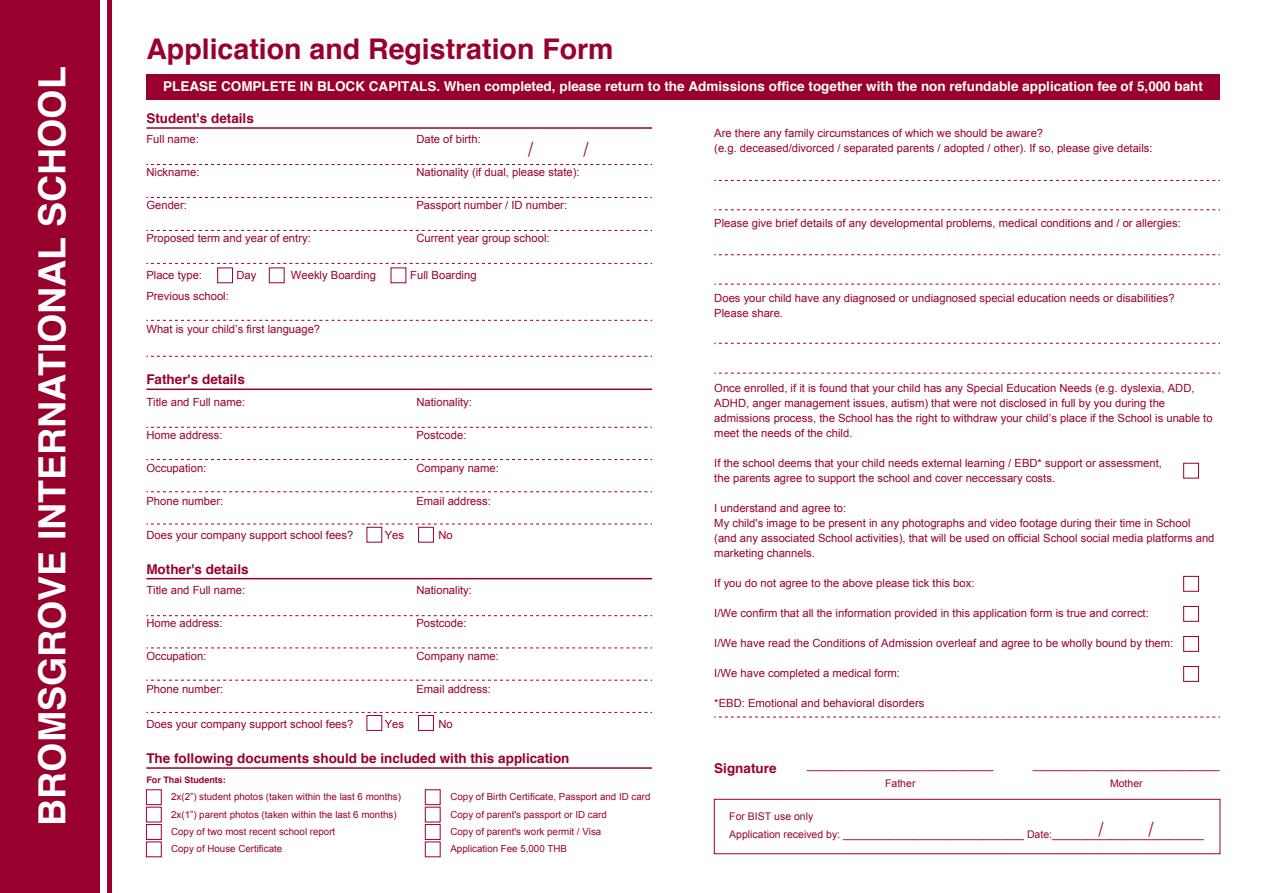
<style>
.page{position:relative;width:1263px;height:893px;background:#fff}
.page>*{position:absolute;margin:0;border:0;box-sizing:border-box;transform-origin:0 0}
.t1{font:700 37.5px "Helvetica";color:#fff}
.t2{font:700 28.5px "Helvetica";color:#98012d}
.t3{font:300 18px "Helvetica";color:#98012d}
.t4{font:700 13.5px "Helvetica";color:#fff}
.t5{font:700 13.5px "Helvetica";color:#98012d}
.t6{font:11.25px/15px "Arial";color:#98012d}
.t7{font:10.5px/18px "Arial";color:#98012d;text-align:center}
.t8{font:9.75px/17.4px "Arial";color:#98012d}
.t9{font:700 9px "Helvetica";color:#98012d}
</style>
<div class="page">
<div style="left:0;top:0;width:119px;height:893px;background:linear-gradient(to bottom,#fff,#fff)"></div>
<div style="left:0;top:0;width:99px;height:893px;background:#98012d"></div>
<hr style="left:107px;top:0;width:4px;height:893px;background:#98012d">
<div style="left:146px;top:74px;width:1074px;height:26px;background:#98012d"></div>
<div style="left:714px;top:799px;width:506px;height:55px;border:1px solid #98012d"></div>
<hr style="left:146px;top:127px;width:506px;height:2px;background:#98012d">
<svg style="left:146px;top:164px;width:506px;height:1px"></svg>
<svg style="left:146px;top:197px;width:506px;height:1px"></svg>
<svg style="left:146px;top:230px;width:506px;height:1px"></svg>
<svg style="left:714px;top:180px;width:506px;height:1px"></svg>
<svg style="left:714px;top:210px;width:506px;height:1px"></svg>
<svg style="left:714px;top:254px;width:506px;height:1px"></svg>
<svg style="left:714px;top:284px;width:506px;height:1px"></svg>
<svg style="left:714px;top:343px;width:506px;height:1px"></svg>
<svg style="left:714px;top:373px;width:506px;height:1px"></svg>
<svg style="left:714px;top:717px;width:506px;height:1px"></svg>
<svg style="left:146px;top:263px;width:506px;height:1px"></svg>
<svg style="left:146px;top:320px;width:506px;height:1px"></svg>
<svg style="left:146px;top:356px;width:506px;height:1px"></svg>
<hr style="left:146px;top:388px;width:506px;height:2px;background:#98012d">
<svg style="left:146px;top:427px;width:506px;height:1px"></svg>
<svg style="left:146px;top:459px;width:506px;height:1px"></svg>
<svg style="left:146px;top:491px;width:506px;height:1px"></svg>
<svg style="left:146px;top:524px;width:506px;height:1px"></svg>
<svg style="left:146px;top:615px;width:506px;height:1px"></svg>
<svg style="left:146px;top:648px;width:506px;height:1px"></svg>
<svg style="left:146px;top:680px;width:506px;height:1px"></svg>
<svg style="left:146px;top:712px;width:506px;height:1px"></svg>
<hr style="left:146px;top:578px;width:506px;height:1px;background:#98012d">
<hr style="left:146px;top:767px;width:506px;height:2px;background:#98012d">
<div style="left:146px;top:790px;width:15px;height:15px;border:1px solid #98012d"></div>
<div style="left:367px;top:527px;width:15px;height:15px;border:1px solid #98012d"></div>
<div style="left:418px;top:527px;width:16px;height:15px;border:1px solid #98012d"></div>
<div style="left:217px;top:268px;width:16px;height:15px;border:1px solid #98012d"></div>
<div style="left:269px;top:268px;width:15px;height:15px;border:1px solid #98012d"></div>
<div style="left:367px;top:715px;width:15px;height:16px;border:1px solid #98012d"></div>
<div style="left:418px;top:715px;width:16px;height:16px;border:1px solid #98012d"></div>
<div style="left:146px;top:807px;width:15px;height:15px;border:1px solid #98012d"></div>
<div style="left:146px;top:824px;width:15px;height:16px;border:1px solid #98012d"></div>
<div style="left:146px;top:842px;width:15px;height:15px;border:1px solid #98012d"></div>
<div style="left:425px;top:790px;width:15px;height:15px;border:1px solid #98012d"></div>
<div style="left:425px;top:807px;width:15px;height:15px;border:1px solid #98012d"></div>
<div style="left:425px;top:824px;width:15px;height:16px;border:1px solid #98012d"></div>
<div style="left:425px;top:842px;width:15px;height:15px;border:1px solid #98012d"></div>
<div style="left:1183px;top:576px;width:16px;height:16px;border:1px solid #98012d"></div>
<div style="left:1183px;top:463px;width:16px;height:15px;border:1px solid #98012d"></div>
<div style="left:1183px;top:606px;width:16px;height:16px;border:1px solid #98012d"></div>
<div style="left:1183px;top:636px;width:16px;height:16px;border:1px solid #98012d"></div>
<div style="left:1183px;top:666px;width:16px;height:16px;border:1px solid #98012d"></div>
<h1 class="t1" style="left:22px;top:826px;width:761px;rotate:-90deg">BROMSGROVE INTERNATIONAL SCHOOL</h1>
<h2 class="t2" style="left:146px;top:26px;width:469px">Application and Registration Form</h2>
<p class="t4" style="left:163px;top:75px;width:1041px">PLEASE COMPLETE IN BLOCK CAPITALS. When completed, please return to the Admissions office together with the non refundable application fee of 5,000 baht</p>
<p class="t5" style="left:146px;top:108px;width:109px">Student's details</p>
<p class="t6" style="left:146px;top:132px;width:54px">Full name:</p>
<p class="t6" style="left:416px;top:132px;width:66px">Date of birth:</p>
<p class="t6" style="left:146px;top:165px;width:55px">Nickname:</p>
<p class="t6" style="left:416px;top:165px;width:165px">Nationality (if dual, please state):</p>
<p class="t6" style="left:146px;top:197px;width:42px">Gender:</p>
<p class="t6" style="left:416px;top:197px;width:152px">Passport number / ID number:</p>
<p class="t6" style="left:146px;top:230px;width:166px">Proposed term and year of entry:</p>
<p class="t6" style="left:416px;top:230px;width:135px">Current year group school:</p>
<p class="t6" style="left:146px;top:268px;width:57px">Place type:</p>
<p class="t6" style="left:236px;top:268px;width:22px">Day</p>
<p class="t6" style="left:291px;top:268px;width:87px">Weekly Boarding</p>
<p class="t6" style="left:410px;top:268px;width:68px">Full Boarding</p>
<p class="t6" style="left:146px;top:289px;width:84px">Previous school:</p>
<p class="t6" style="left:146px;top:322px;width:175px">What is your child’s first language?</p>
<p class="t6" style="left:714px;top:126px;width:440px">Are there any family circumstances of which we should be aware?<br>(e.g. deceased/divorced / separated parents / adopted / other). If so, please give details:</p>
<h3 class="t3" style="left:528px;top:134px;width:7px">/</h3>
<h3 class="t3" style="left:583px;top:134px;width:7px">/</h3>
<p class="t6" style="left:714px;top:216px;width:468px">Please give brief details of any developmental problems, medical conditions and / or allergies:</p>
<p class="t6" style="left:714px;top:291px;width:462px">Does your child have any diagnosed or undiagnosed special education needs or disabilities?<br>Please share.</p>
<p class="t5" style="left:146px;top:369px;width:100px">Father's details</p>
<p class="t6" style="left:146px;top:394px;width:100px">Title and Full name:</p>
<p class="t6" style="left:416px;top:394px;width:57px">Nationality:</p>
<p class="t6" style="left:146px;top:427px;width:78px">Home address:</p>
<p class="t6" style="left:416px;top:427px;width:52px">Postcode:</p>
<p class="t6" style="left:146px;top:460px;width:62px">Occupation:</p>
<p class="t6" style="left:416px;top:460px;width:84px">Company name:</p>
<p class="t6" style="left:146px;top:493px;width:78px">Phone number:</p>
<p class="t6" style="left:416px;top:493px;width:76px">Email address:</p>
<p class="t6" style="left:146px;top:528px;width:208px">Does your company support school fees?</p>
<p class="t6" style="left:385px;top:528px;width:21px">Yes</p>
<p class="t6" style="left:438px;top:528px;width:16px">No</p>
<p class="t5" style="left:146px;top:558px;width:104px">Mother's details</p>
<p class="t6" style="left:146px;top:583px;width:100px">Title and Full name:</p>
<p class="t6" style="left:416px;top:583px;width:57px">Nationality:</p>
<p class="t6" style="left:146px;top:616px;width:78px">Home address:</p>
<p class="t6" style="left:416px;top:616px;width:52px">Postcode:</p>
<p class="t6" style="left:146px;top:649px;width:62px">Occupation:</p>
<p class="t6" style="left:416px;top:649px;width:84px">Company name:</p>
<p class="t6" style="left:146px;top:682px;width:78px">Phone number:</p>
<p class="t6" style="left:416px;top:682px;width:76px">Email address:</p>
<p class="t6" style="left:146px;top:716px;width:208px">Does your company support school fees?</p>
<p class="t6" style="left:385px;top:716px;width:21px">Yes</p>
<p class="t6" style="left:438px;top:716px;width:16px">No</p>
<p class="t5" style="left:146px;top:747px;width:425px">The following documents should be included with this application</p>
<p class="t9" style="left:146px;top:773px;width:81px">For Thai Students:</p>
<p class="t8" style="left:171px;top:788px;width:231px">2x(2”) student photos (taken within the last 6 months)<br>2x(1”) parent photos (taken within the last 6 months)<br>Copy of two most recent school report<br>Copy of House Certificate</p>
<p class="t8" style="left:450px;top:788px;width:201px">Copy of Birth Certificate, Passport and ID card</p>
<p class="t8" style="left:450px;top:806px;width:158px">Copy of parent's passport or ID card<br>Copy of parent's work permit / Visa</p>
<p class="t8" style="left:450px;top:840px;width:118px">Application Fee 5,000 THB</p>
<p class="t6" style="left:714px;top:381px;width:500px">Once enrolled, if it is found that your child has any Special Education Needs (e.g. dyslexia, ADD, ADHD, anger management issues, autism) that were not disclosed in full by you during the admissions process, the School has the right to withdraw your child’s place if the School is unable to meet the needs of the child.</p>
<p class="t6" style="left:714px;top:456px;width:449px">If the school deems that your child needs external learning / EBD* support or assessment, the parents agree to support the school and cover neccessary costs.</p>
<p class="t6" style="left:714px;top:501px;width:502px">I understand and agree to:<br>My child's image to be present in any photographs and video footage during their time in School (and any associated School activities), that will be used on official School social media platforms and marketing channels.</p>
<p class="t6" style="left:714px;top:576px;width:262px">If you do not agree to the above please tick this box:</p>
<p class="t6" style="left:714px;top:606px;width:436px">I/We confirm that all the information provided in this application form is true and correct:</p>
<p class="t6" style="left:714px;top:636px;width:460px">I/We have read the Conditions of Admission overleaf and agree to be wholly bound by them:</p>
<p class="t6" style="left:714px;top:666px;width:187px">I/We have completed a medical form:</p>
<p class="t6" style="left:714px;top:696px;width:212px">*EBD: Emotional and behavioral disorders</p>
<p class="t5" style="left:714px;top:758px;width:64px">Signature</p>
<p class="t7" style="left:807px;top:756px;width:188px">________________________________<br>Father</p>
<p class="t7" style="left:1033px;top:756px;width:188px">________________________________<br>Mother</p>
<p class="t7" style="left:729px;top:808px;width:476px;text-align:left">For BIST use only<br>Application received by: _______________________________ Date:__________________________</p>
<h3 class="t3" style="left:1098px;top:813px;width:7px">/</h3>
<h3 class="t3" style="left:1148px;top:813px;width:7px">/</h3>
</div>
